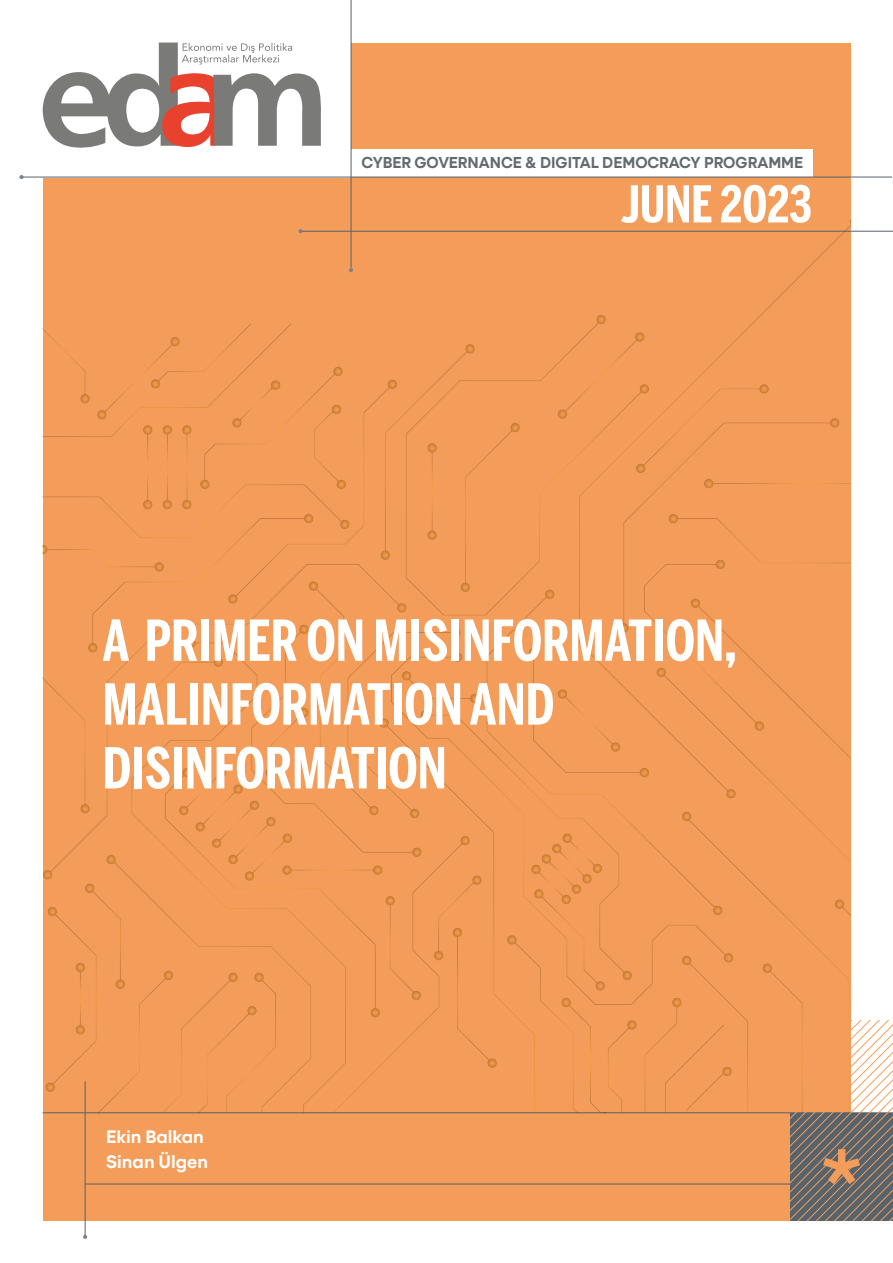
<style>
.page{position:relative;width:893px;height:1263px;background:#fff}
.page>*{position:absolute;margin:0;border:0;box-sizing:border-box;transform-origin:0 0}
.body{font:700 55.8px/63.8px "Benton Sans Comp";color:#fff}
.body-2{font:700 50.25px "Benton Sans Comp";color:#fff}
.body-3{font:700 18px "Izmir";color:#fff}
.body-4{font:700 15.75px "Izmir";color:#636b70}
</style>
<div class="page">
<div style="left:43px;top:43px;width:807px;height:1177px;background:#f49d5a"></div>
<div style="left:0;top:0;width:351px;height:177px;background:#fff"></div>
<svg style="left:43px;top:43px;width:278px;height:105px"></svg>
<svg style="left:83px;top:1235px;width:4px;height:4px"></svg>
<hr style="left:85px;top:1081px;width:1px;height:154px;background:#56626c">
<hr style="left:85px;top:1184px;width:705px;height:1px;background:#56626c">
<div style="left:351px;top:149px;width:461px;height:28px;background:#fff"></div>
<hr style="left:351px;top:0;width:1px;height:268px;background:#56626c">
<hr style="left:302px;top:231px;width:591px;height:1px;background:#56626c">
<svg style="left:19px;top:175px;width:5px;height:4px"></svg>
<hr style="left:23px;top:177px;width:869px;height:1px;background:#56626c">
<img style="left:43px;top:168px;width:807px;height:945px">
<svg style="left:790px;top:1020px;width:103px;height:200px"></svg>
<p class="body-4" style="left:361px;top:152px;width:443px">CYBER GOVERNANCE &amp; DIGITAL DEMOCRACY PROGRAMME</p>
<p class="body-2" style="left:621px;top:174px;width:193px">JUNE 2023</p>
<p class="body" style="left:102px;top:608px;width:636px">A PRIMER ON MISINFORMATION,</p>
<p class="body" style="left:102px;top:672px;width:453px">MALINFORMATION AND<br>DISINFORMATION</p>
<p class="body-3" style="left:106px;top:1124px;width:99px">Ekin Balkan</p>
<p class="body-3" style="left:106px;top:1149px;width:104px">Sinan Ülgen</p>
</div>
